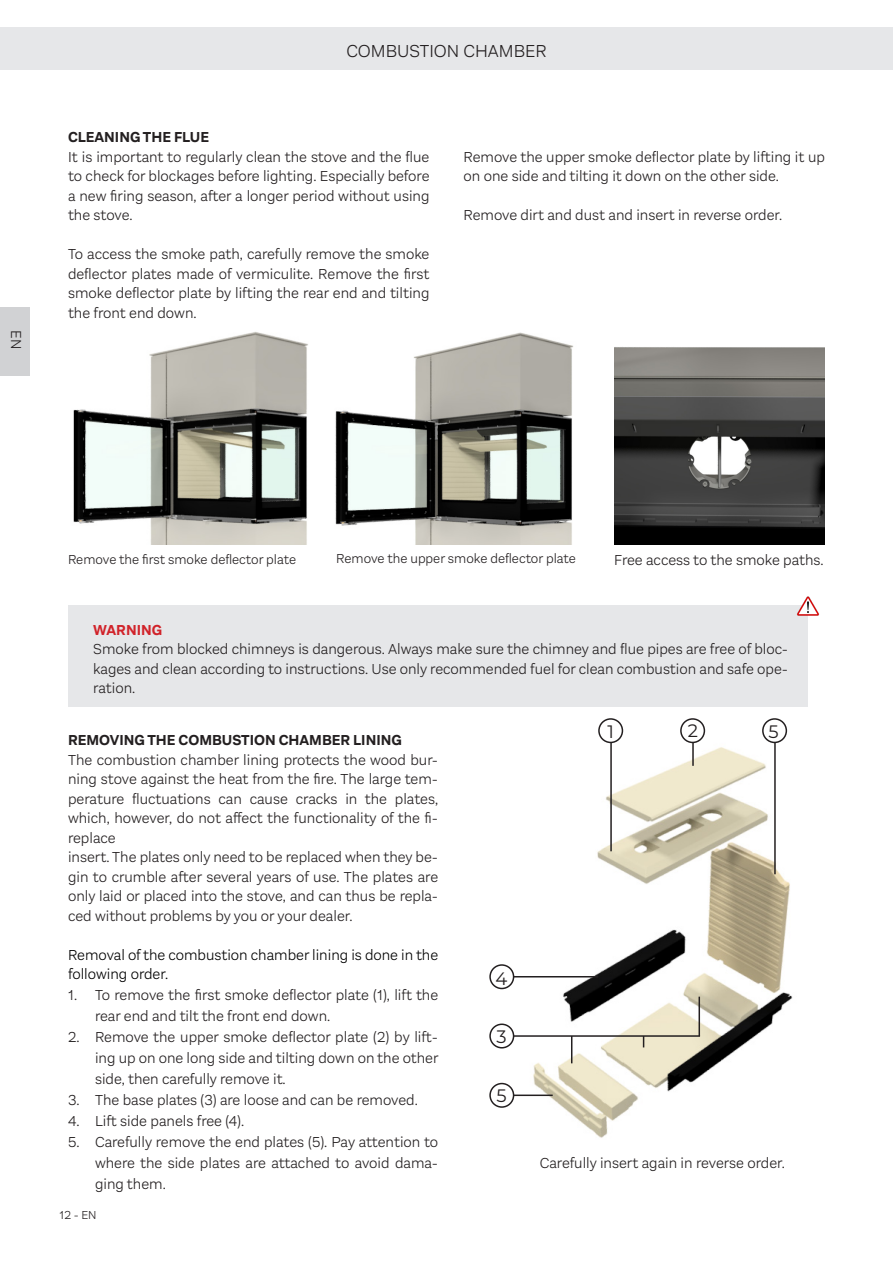
<style>
.page{position:relative;width:893px;height:1263px;background:#fff}
.page>*{position:absolute;margin:0;border:0;box-sizing:border-box;transform-origin:0 0}
.Titel{font:300 18px "Aestetico";color:#231f20}
.t1{font:18px "Montserrat";color:#231f20}
.Brødtekst{font:300 15px/19.5px "Aestetico";color:#231f20;text-align:justify}
.Brødtekst-2{font:300 15px/19.5px "Aestetico";color:#000}
.Underoverskrift{font:700 15px "Aestetico";color:#231f20}
.Underoverskrift-2{font:300 15px "Aestetico";color:#231f20}
.t2{font:700 15px "Aestetico";color:#d1232a}
.Underoverskrift-3{font:300 13.5px "Aestetico";color:#231f20}
.t3{font:300 12px "Aestetico";color:#231f20}
</style>
<div class="page">
<div style="left:0;top:27px;width:893px;height:43px;background:#e6e7e9"></div>
<img style="left:73px;top:331px;width:235px;height:213px">
<img style="left:335px;top:332px;width:239px;height:212px">
<img style="left:526px;top:739px;width:267px;height:399px">
<div style="left:680px;top:718px;width:25px;height:25px;border:2px solid #231f20;border-radius:50%"></div>
<hr style="left:692px;top:742px;width:2px;height:24px;background:#231f20">
<div style="left:489px;top:1023px;width:25px;height:25px;border:2px solid #231f20;border-radius:50%"></div>
<hr style="left:514px;top:1035px;width:186px;height:2px;background:#231f20">
<div style="left:489px;top:964px;width:25px;height:25px;border:2px solid #231f20;border-radius:50%"></div>
<hr style="left:514px;top:976px;width:84px;height:1px;background:#231f20">
<div style="left:598px;top:718px;width:25px;height:25px;border:2px solid #231f20;border-radius:50%"></div>
<hr style="left:610px;top:742px;width:2px;height:109px;background:#231f20">
<div style="left:489px;top:1083px;width:25px;height:25px;border:2px solid #231f20;border-radius:50%"></div>
<hr style="left:514px;top:1094px;width:39px;height:2px;background:#231f20">
<div style="left:762px;top:718px;width:25px;height:25px;border:2px solid #231f20;border-radius:50%"></div>
<hr style="left:774px;top:742px;width:2px;height:132px;background:#231f20">
<hr style="left:698px;top:997px;width:2px;height:39px;background:#231f20">
<svg style="left:571px;top:1037px;width:1px;height:26px"></svg>
<img style="left:614px;top:347px;width:211px;height:197px">
<div style="left:0;top:307px;width:30px;height:68px;background:#d1d2d4"></div>
<div style="left:68px;top:605px;width:740px;height:101px;background:#e6e7e9"></div>
<img style="left:797px;top:596px;width:22px;height:20px">
<p class="Brødtekst" style="left:26px;top:330px;width:20px;rotate:90deg">EN</p>
<p class="Titel" style="left:346px;top:41px;width:202px">COMBUSTION CHAMBER</p>
<p class="Underoverskrift" style="left:68px;top:128px;width:143px">CLEANING THE FLUE</p>
<p class="Brødtekst" style="left:68px;top:147px;width:363px">It is important to regularly clean the stove and the flue to check for blockages before lighting. Especially before a new firing season, after a longer period without using the stove.</p>
<p class="Brødtekst" style="left:68px;top:244px;width:363px">To access the smoke path, carefully remove the smoke deflector plates made of vermiculite. Remove the first smoke deflector plate by lifting the rear end and tilting the front end down.</p>
<p class="Brødtekst" style="left:463px;top:147px;width:363px">Remove the upper smoke deflector plate by lifting it up on one side and tilting it down on the other side.</p>
<p class="Brødtekst" style="left:463px;top:205px;width:320px">Remove dirt and dust and insert in reverse order.</p>
<p class="Underoverskrift-3" style="left:68px;top:551px;width:230px">Remove the first smoke deflector plate</p>
<p class="Underoverskrift-3" style="left:336px;top:551px;width:241px">Remove the upper smoke deflector plate</p>
<p class="Underoverskrift-2" style="left:614px;top:552px;width:211px">Free access to the smoke paths.</p>
<p class="t2" style="left:93px;top:621px;width:70px">WARNING</p>
<p class="Brødtekst" style="left:93px;top:640px;width:696px">Smoke from blocked chimneys is dangerous. Always make sure the chimney and flue pipes are free of bloc&shy;kages and clean according to instructions. Use only recommended fuel for clean combustion and safe ope&shy;ration.</p>
<p class="Underoverskrift" style="left:68px;top:731px;width:335px">REMOVING THE COMBUSTION CHAMBER LINING</p>
<p class="Brødtekst" style="left:68px;top:750px;width:372px">The combustion chamber lining protects the wood bur&shy;ning stove against the heat from the fire. The large tem&shy;perature fluctuations can cause cracks in the plates, which, however, do not affect the functionality of the fi&shy;replace</p>
<p class="Brødtekst" style="left:68px;top:847px;width:372px">insert. The plates only need to be replaced when they be&shy;gin to crumble after several years of use. The plates are only laid or placed into the stove, and can thus be repla&shy;ced without problems by you or your dealer.</p>
<p class="Brødtekst-2" style="left:68px;top:945px;width:372px">Removal of the combustion chamber lining is done in the following order.</p>
<p class="Brødtekst" style="left:95px;top:985px;width:345px;line-height:21px;text-indent:-27px">1. To remove the first smoke deflector plate (1), lift the rear end and tilt the front end down.</p>
<p class="Brødtekst" style="left:95px;top:1027px;width:345px;line-height:21px;text-indent:-27px">2. Remove the upper smoke deflector plate (2) by lift&shy;ing up on one long side and tilting down on the other side, then carefully remove it.</p>
<p class="Brødtekst" style="left:68px;top:1090px;width:351px">3. The base plates (3) are loose and can be removed.</p>
<p class="Brødtekst" style="left:68px;top:1111px;width:178px">4. Lift side panels free (4).</p>
<p class="Brødtekst" style="left:95px;top:1132px;width:345px;line-height:21px;text-indent:-27px">5. Carefully remove the end plates (5). Pay attention to where the side plates are attached to avoid dama&shy;ging them.</p>
<p class="t3" style="left:60px;top:1208px;width:39px">12 - EN</p>
<p class="t1" style="left:607px;top:719px;width:8px">1</p>
<p class="t1" style="left:688px;top:718px;width:12px">2</p>
<p class="t1" style="left:769px;top:719px;width:12px">5</p>
<p class="t1" style="left:495px;top:966px;width:13px">4</p>
<p class="t1" style="left:497px;top:1024px;width:12px">3</p>
<p class="t1" style="left:497px;top:1083px;width:12px">5</p>
<p class="Brødtekst" style="left:540px;top:1153px;width:247px">Carefully insert again in reverse order.</p>
</div>
